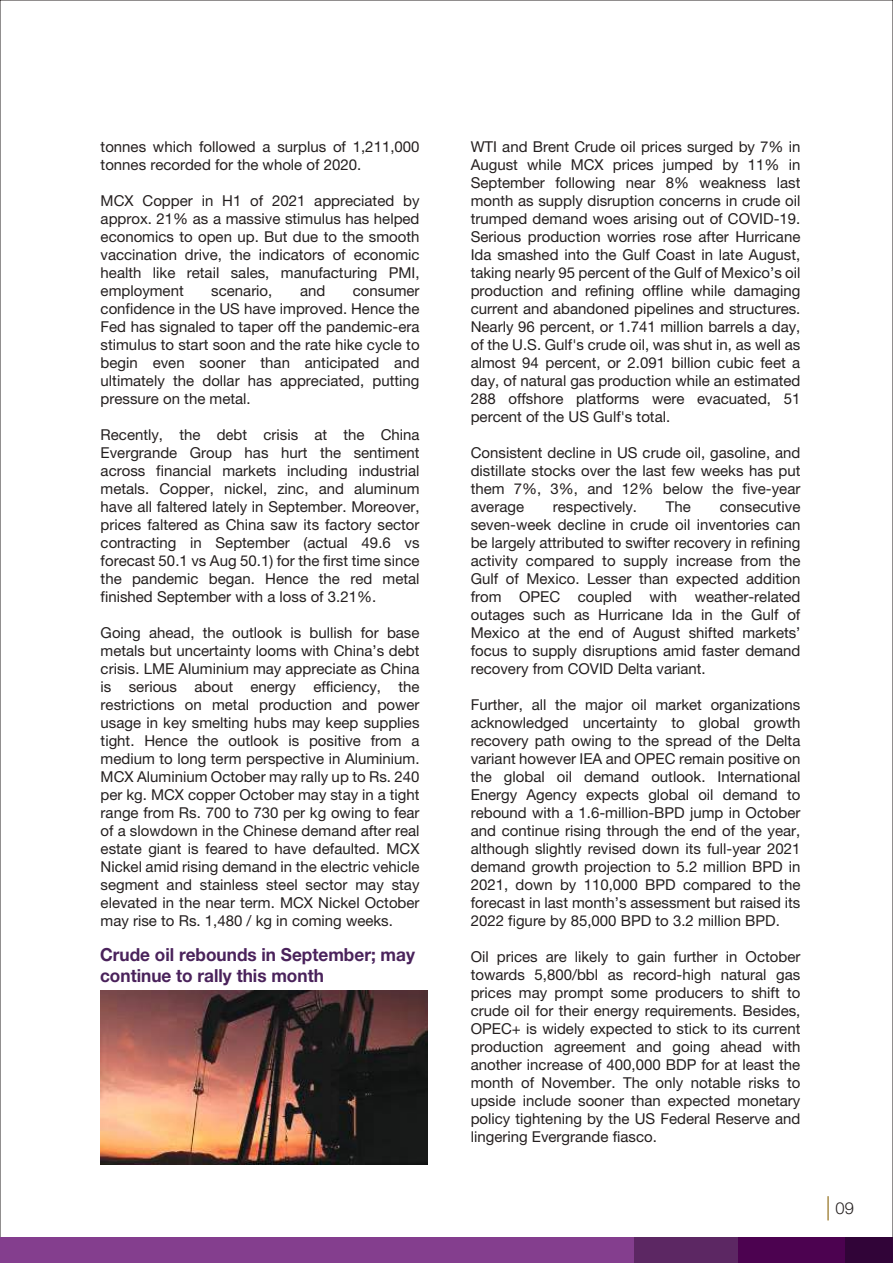
<style>
.page{position:relative;width:893px;height:1263px;background:#fff}
.page>*{position:absolute;margin:0;border:0;box-sizing:border-box;transform-origin:0 0}
.t1{font:18px/21.6px "Helvetica Neue LT 75 Bd";color:#4a225b;scale:.96 1}
.t2{font:16.5px "Helvetica Neue LT 45 Lt";color:#241f1f}
.t3{font:15px/18px "Helvetica Neue LT 55 Rm";color:#241f1f;text-align:justify}
</style>
<div class="page">
<img style="left:100px;top:991px;width:327px;height:173px">
<div style="left:631px;top:1237px;width:108px;height:26px;background:#5c2763"></div>
<div style="left:738px;top:1237px;width:108px;height:26px;background:#4c0250"></div>
<div style="left:845px;top:1237px;width:48px;height:26px;background:#310438"></div>
<div style="left:0;top:1237px;width:633px;height:26px;background:#843e8e"></div>
<hr style="left:827px;top:1196px;width:2px;height:24px;background:#a88c4a">
<p class="t3" style="left:101px;top:137px;width:320px">tonnes which followed a surplus of 1,211,000 tonnes recorded for the whole of 2020.</p>
<p class="t3" style="left:101px;top:191px;width:320px">MCX Copper in H1 of 2021 appreciated by approx. 21% as a massive stimulus has helped economics to open up. But due to the smooth vaccination drive, the indicators of economic health like retail sales, manufacturing PMI, employment</p>
<p class="t3" style="left:211px;top:281px;width:63px">scenario,</p>
<p class="t3" style="left:300px;top:281px;width:27px">and</p>
<p class="t3" style="left:101px;top:281px;width:320px;text-indent:252px">consumer confidence in the US have improved. Hence the Fed has signaled to taper off the pandemic-era stimulus to start soon and the rate hike cycle to begin even sooner than anticipated and ultimately the dollar has appreciated, putting pressure on the metal.</p>
<p class="t3" style="left:101px;top:425px;width:320px">Recently, the debt crisis at the China Evergrande Group has hurt the sentiment across financial markets including industrial metals. Copper, nickel, zinc, and aluminum have all faltered lately in September. Moreover, prices faltered as China saw its factory sector contracting in September (actual 49.6 vs forecast 50.1 vs Aug 50.1) for the first time since the pandemic began. Hence the red metal finished September with a loss of 3.21%.</p>
<p class="t3" style="left:101px;top:623px;width:320px">Going ahead, the outlook is bullish for base metals but uncertainty looms with China’s debt crisis. LME Aluminium may appreciate as China is serious about energy efficiency, the restrictions on metal production and power usage in key smelting hubs may keep supplies tight. Hence the outlook is positive from a medium to long term perspective in Aluminium.<br>MCX Aluminium October may rally up to Rs. 240 per kg. MCX copper October may stay in a tight range from Rs. 700 to 730 per kg owing to fear of a slowdown in the Chinese demand after real estate giant is feared to have defaulted. MCX Nickel amid rising demand in the electric vehicle segment and stainless steel sector may stay elevated in the near term. MCX Nickel October may rise to Rs. 1,480 / kg in coming weeks.</p>
<p class="t1" style="left:100px;top:943px;width:329px">Crude oil rebounds in September; may continue to rally this month</p>
<p class="t3" style="left:471px;top:137px;width:331px">WTI and Brent Crude oil prices surged by 7% in August while MCX prices jumped by 11% in September following near 8% weakness last month as supply disruption concerns in crude oil trumped demand woes arising out of COVID-19.<br>Serious production worries rose after Hurricane Ida smashed into the Gulf Coast in late August, taking nearly 95 percent of the Gulf of Mexico’s oil production and refining offline while damaging current and abandoned pipelines and structures.<br>Nearly 96 percent, or 1.741 million barrels a day, of the U.S. Gulf's crude oil, was shut in, as well as almost 94 percent, or 2.091 billion cubic feet a day, of natural gas production while an estimated 288 offshore platforms were evacuated, 51 percent of the US Gulf's total.</p>
<p class="t3" style="left:471px;top:443px;width:331px">Consistent decline in US crude oil, gasoline, and distillate stocks over the last few weeks has put them 7%, 3%, and 12% below the five-year average</p>
<p class="t3" style="left:471px;top:497px;width:331px;text-indent:249px">consecutive seven-week decline in crude oil inventories can be largely attributed to swifter recovery in refining activity compared to supply increase from the Gulf of Mexico. Lesser than expected addition from OPEC coupled with weather-related outages such as Hurricane Ida in the Gulf of Mexico at the end of August shifted markets’ focus to supply disruptions amid faster demand recovery from COVID Delta variant.</p>
<p class="t3" style="left:471px;top:695px;width:331px">Further, all the major oil market organizations acknowledged uncertainty to global growth recovery path owing to the spread of the Delta variant however IEA and OPEC remain positive on the global oil demand outlook. International Energy Agency expects global oil demand to rebound with a 1.6-million-BPD jump in October and continue rising through the end of the year, although slightly revised down its full-year 2021 demand growth projection to 5.2 million BPD in 2021, down by 110,000 BPD compared to the forecast in last month’s assessment but raised its 2022 figure by 85,000 BPD to 3.2 million BPD.</p>
<p class="t3" style="left:471px;top:947px;width:331px">Oil prices are likely to gain further in October towards 5,800/bbl as record-high natural gas prices may prompt some producers to shift to crude oil for their energy requirements. Besides, OPEC+ is widely expected to stick to its current production agreement and going ahead with another increase of 400,000 BDP for at least the month of November. The only notable risks to upside include sooner than expected monetary policy tightening by the US Federal Reserve and lingering Evergrande fiasco.</p>
<p class="t3" style="left:553px;top:497px;width:86px">respectively.</p>
<p class="t3" style="left:666px;top:497px;width:27px">The</p>
<p class="t2" style="left:835px;top:1198px;width:20px">09</p>
</div>
